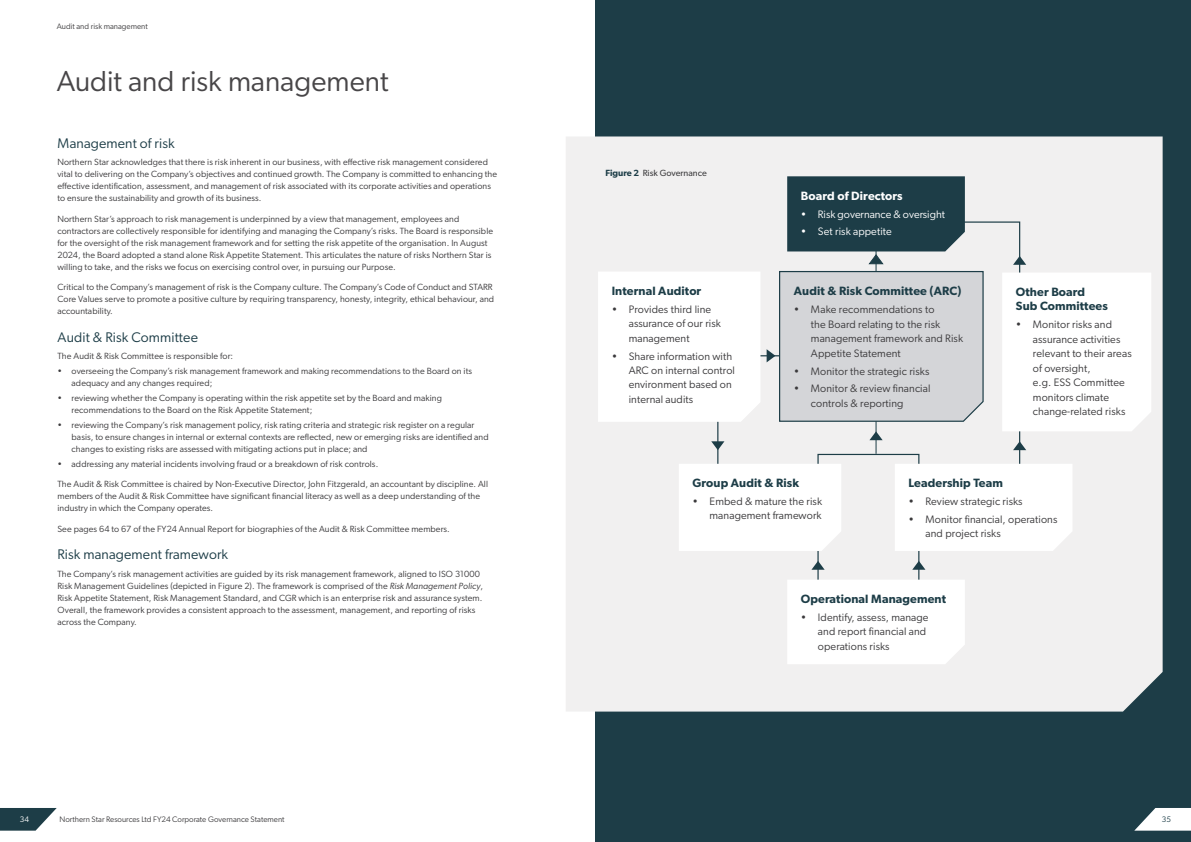
<style>
.page{position:relative;width:1191px;height:842px;background:#fff}
.page>*{position:absolute;margin:0;border:0;box-sizing:border-box;transform-origin:0 0}
.t1{font:29px "Gibson";color:#484648}
.t2{font:14px "Gibson";letter-spacing:.01em;color:#1d3d47}
.t3{font:600 12.1px/14.5px "Gibson";letter-spacing:.01em;color:#1d3d47}
.t4{font:600 12.1px "Gibson";letter-spacing:.01em;color:#fff}
.t5{font:10.8px/14.5px "Gibson";letter-spacing:.01em;color:#3b3a3c}
.t6{font:10.8px "Gibson";color:#fff}
.t7{font:9px/12px "Gibson";letter-spacing:.01em;color:#3b3a3c}
.t8{font:9px "Gibson";color:#414042}
.t9{font:8px "Gibson";color:#414042}
.t10{font:8px "Gibson";color:#fff}
.t11{font:8px "Gibson";color:#1d3d47}
.s1{font-style:italic}
.s2{font-weight:600;color:#1d3d47}
</style>
<div class="page">
<div style="left:595px;top:0;width:596px;height:842px;background:#1d3d47"></div>
<div style="left:566px;top:136px;width:596px;height:575px;background:#f1f0f0"></div>
<svg style="left:811px;top:561px;width:13px;height:9px"></svg>
<svg style="left:912px;top:561px;width:13px;height:9px"></svg>
<hr style="left:817px;top:533px;width:1px;height:67px;background:#1d3d47">
<hr style="left:918px;top:533px;width:1px;height:67px;background:#1d3d47">
<div style="left:787px;top:580px;width:178px;height:84px;background:#fff"></div>
<svg style="left:598px;top:176px;width:553px;height:375px;background:#e2e4e6"></svg>
<svg style="left:1134px;top:808px;width:57px;height:23px"></svg>
<svg style="left:0;top:808px;width:57px;height:23px"></svg>
<p class="t9" style="left:57px;top:22px;width:93px">Audit and risk management</p>
<h1 class="t1" style="left:57px;top:63px;width:333px">Audit and risk management</h1>
<h2 class="t2" style="left:57px;top:134px;width:119px">Management of risk</h2>
<p class="t7" style="left:57px;top:156px;width:441px">Northern Star acknowledges that there is risk inherent in our business, with effective risk management considered vital to delivering on the Company’s objectives and continued growth. The Company is committed to enhancing the effective identification, assessment, and management of risk associated with its corporate activities and operations to ensure the sustainability and growth of its business.</p>
<p class="t7" style="left:57px;top:213px;width:437px">Northern Star’s approach to risk management is underpinned by a view that management, employees and contractors are collectively responsible for identifying and managing the Company’s risks. The Board is responsible for the oversight of the risk management framework and for setting the risk appetite of the organisation. In August 2024, the Board adopted a stand alone Risk Appetite Statement. This articulates the nature of risks Northern Star is willing to take, and the risks we focus on exercising control over, in pursuing our Purpose.</p>
<p class="t7" style="left:57px;top:281px;width:438px">Critical to the Company’s management of risk is the Company culture. The Company’s Code of Conduct and STARR<br>Core Values serve to promote a positive culture by requiring transparency, honesty, integrity, ethical behaviour, and accountability.</p>
<h2 class="t2" style="left:57px;top:328px;width:142px">Audit &amp; Risk Committee</h2>
<p class="t7" style="left:57px;top:350px;width:177px">The Audit &amp; Risk Committee is responsible for:</p>
<p class="t7" style="left:72px;top:365px;width:402px;text-indent:-14px">• overseeing the Company’s risk management framework and making recommendations to the Board on its adequacy and any changes required;</p>
<p class="t7" style="left:72px;top:392px;width:372px;text-indent:-14px">• reviewing whether the Company is operating within the risk appetite set by the Board and making recommendations to the Board on the Risk Appetite Statement;</p>
<p class="t7" style="left:72px;top:419px;width:418px;text-indent:-14px">• reviewing the Company’s risk management policy, risk rating criteria and strategic risk register on a regular basis, to ensure changes in internal or external contexts are reflected, new or emerging risks are identified and changes to existing risks are assessed with mitigating actions put in place; and</p>
<p class="t7" style="left:57px;top:457px;width:322px">• addressing any material incidents involving fraud or a breakdown of risk controls.</p>
<p class="t7" style="left:57px;top:478px;width:432px">The Audit &amp; Risk Committee is chaired by Non-Executive Director, John Fitzgerald, an accountant by discipline. All members of the Audit &amp; Risk Committee have significant financial literacy as well as a deep understanding of the industry in which the Company operates.</p>
<p class="t7" style="left:57px;top:522px;width:394px">See pages 64 to 67 of the FY24 Annual Report for biographies of the Audit &amp; Risk Committee members.</p>
<h2 class="t2" style="left:57px;top:546px;width:172px">Risk management framework</h2>
<p class="t7" style="left:57px;top:567px;width:427px">The Company’s risk management activities are guided by its risk management framework, aligned to ISO 31000<br>Risk Management Guidelines (depicted in Figure 2). The framework is comprised of the <span class="s1">Risk Management Policy</span>, Risk Appetite Statement, Risk Management Standard, and CGR which is an enterprise risk and assurance system.<br>Overall, the framework provides a consistent approach to the assessment, management, and reporting of risks across the Company.</p>
<p class="t8" style="left:605px;top:168px;width:103px"><span class="s2">Figure 2</span> Risk Governance</p>
<h3 class="t3" style="left:611px;top:283px;width:91px">Internal Auditor</h3>
<p class="t5" style="left:629px;top:302px;width:94px;text-indent:-17px">• Provides third line assurance of our risk management</p>
<p class="t5" style="left:629px;top:348px;width:108px;text-indent:-17px">• Share information with<br>ARC on internal control environment based on internal audits</p>
<h3 class="t4" style="left:801px;top:188px;width:103px">Board of Directors</h3>
<p class="t6" style="left:801px;top:207px;width:146px">• Risk governance &amp; oversight</p>
<p class="t6" style="left:801px;top:225px;width:92px">• Set risk appetite</p>
<h3 class="t3" style="left:794px;top:284px;width:169px">Audit &amp; Risk Committee (ARC)</h3>
<p class="t5" style="left:811px;top:302px;width:154px;text-indent:-17px">• Make recommendations to<br>the Board relating to the risk management framework and Risk<br>Appetite Statement</p>
<p class="t5" style="left:794px;top:363px;width:137px">• Monitor the strategic risks</p>
<p class="t5" style="left:811px;top:381px;width:121px;text-indent:-17px">• Monitor &amp; review financial controls &amp; reporting</p>
<h3 class="t3" style="left:1015px;top:284px;width:94px">Other Board<br>Sub Committees</h3>
<p class="t5" style="left:1033px;top:317px;width:100px;text-indent:-17px">• Monitor risks and assurance activities relevant to their areas of oversight,<br>e.g. ESS Committee monitors climate change-related risks</p>
<h3 class="t3" style="left:692px;top:475px;width:108px">Group Audit &amp; Risk</h3>
<p class="t5" style="left:692px;top:494px;width:131px;text-align:right">• Embed &amp; mature the risk management framework</p>
<h3 class="t3" style="left:908px;top:475px;width:96px">Leadership Team</h3>
<p class="t5" style="left:908px;top:494px;width:116px">• Review strategic risks</p>
<p class="t5" style="left:925px;top:512px;width:133px;text-indent:-17px">• Monitor financial, operations and project risks</p>
<h3 class="t3" style="left:801px;top:591px;width:147px">Operational Management</h3>
<p class="t5" style="left:818px;top:610px;width:112px;text-indent:-17px">• Identify, assess, manage and report financial and operations risks</p>
<p class="t10" style="left:20px;top:814px;width:11px">34</p>
<p class="t9" style="left:60px;top:814px;width:226px">Northern Star Resources Ltd FY24 Corporate Governance Statement</p>
<p class="t11" style="left:1162px;top:814px;width:11px">35</p>
</div>
